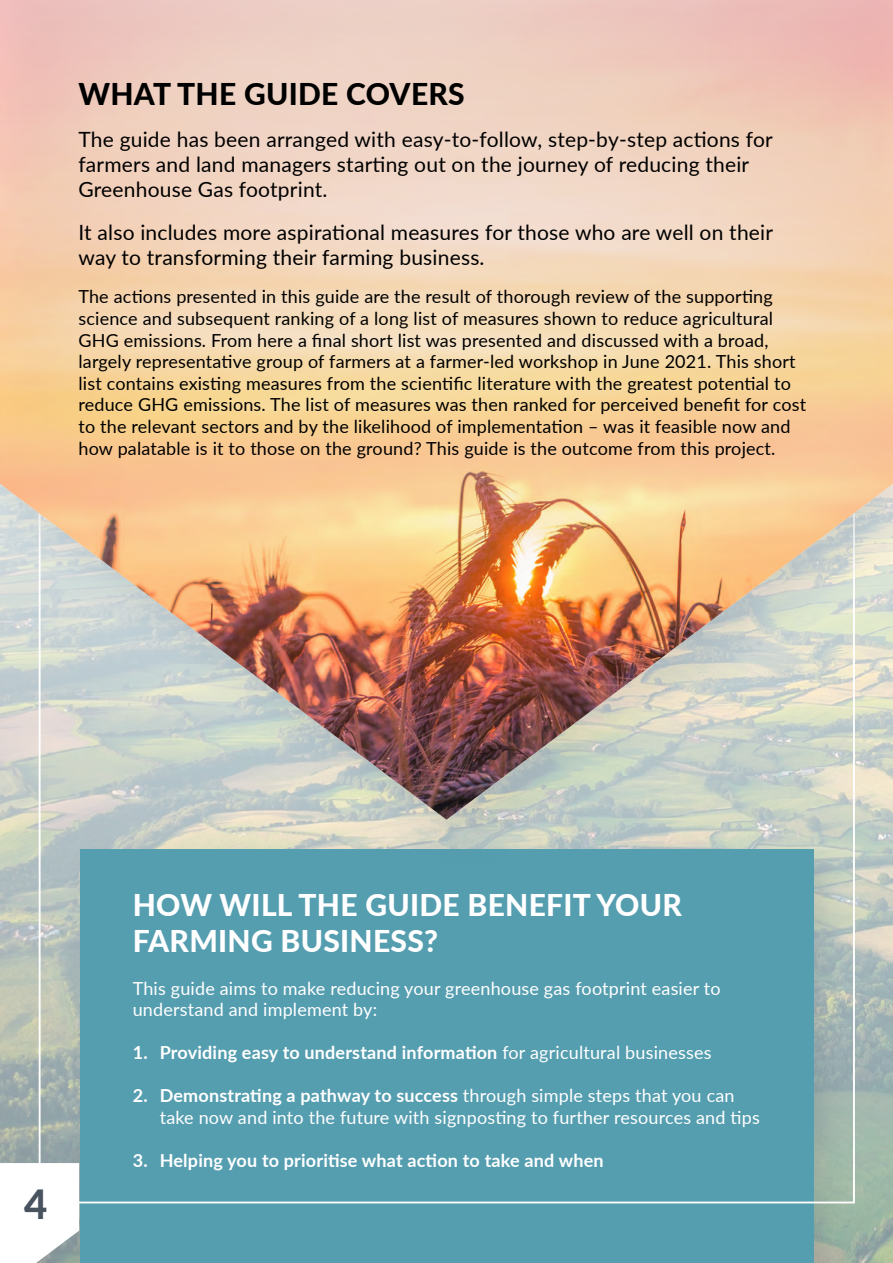
<style>
.page{position:relative;width:893px;height:1263px;background:#fff}
.page>*{position:absolute;margin:0;border:0;box-sizing:border-box;transform-origin:0 0}
.t1{font:800 40.2px "Lato";color:#49535f}
.t2{font:800 30px/36px "Lato";letter-spacing:.01em;color:#fff}
.t3{font:800 30px "Lato";letter-spacing:.01em;color:#000}
.t4{font:21px/25.2px "Lato";letter-spacing:.01em;color:#000}
.t5{font:18px/21.6px "Lato";letter-spacing:.01em;color:#000}
.t6{font:18px/21.6px "Lato";letter-spacing:.01em;color:#fff}
.t7{font:700 18px "Lato";letter-spacing:.01em;color:#fff}
.s1{font-weight:400}
.s2{font-weight:700}
</style>
<div class="page">
<img style="left:0;top:878px;width:893px;height:385px">
<div style="left:66px;top:836px;width:782px;height:427px;background:#49535f;opacity:.15"></div>
<div style="left:80px;top:849px;width:733px;height:414px;background:#559eb0"></div>
<svg style="left:0;top:1163px;width:79px;height:100px"></svg>
<div style="left:0;top:0;width:893px;height:878px;background:#49535f;opacity:.15"></div>
<img style="left:0;top:0;width:893px;height:820px">
<svg style="left:892px;top:0;width:1px;height:111px"></svg>
<h2 class="t3" style="left:78px;top:72px;width:388px">WHAT THE GUIDE COVERS</h2>
<p class="t4" style="left:78px;top:126px;width:696px">The guide has been arranged with easy-to-follow, step-by-step actions for farmers and land managers starting out on the journey of reducing their<br>Greenhouse Gas footprint.</p>
<p class="t4" style="left:78px;top:218px;width:696px">It also includes more aspirational measures for those who are well on their way to transforming their farming business.</p>
<p class="t5" style="left:78px;top:285px;width:729px">The actions presented in this guide are the result of thorough review of the supporting science and subsequent ranking of a long list of measures shown to reduce agricultural GHG emissions. From here a final short list was presented and discussed with a broad, largely representative group of farmers at a farmer-led workshop in June 2021. This short list contains existing measures from the scientific literature with the greatest potential to reduce GHG emissions. The list of measures was then ranked for perceived benefit for cost to the relevant sectors and by the likelihood of implementation – was it feasible now and how palatable is it to those on the ground? This guide is the outcome from this project.</p>
<h1 class="t1" style="left:24px;top:1175px;width:25px">4</h1>
<h2 class="t2" style="left:133px;top:886px;width:551px">HOW WILL THE GUIDE BENEFIT YOUR<br>FARMING BUSINESS?</h2>
<p class="t6" style="left:133px;top:977px;width:589px">This guide aims to make reducing your greenhouse gas footprint easier to understand and implement by:</p>
<p class="t7" style="left:133px;top:1039px;width:580px">1. Providing easy to understand information <span class="s1">for agricultural businesses</span></p>
<p class="t6" style="left:160px;top:1084px;width:602px;text-indent:-27px"><span class="s2">2. Demonstrating a pathway to success</span> through simple steps that you can take now and into the future with signposting to further resources and tips</p>
<p class="t7" style="left:133px;top:1147px;width:472px">3. Helping you to prioritise what action to take and when</p>
</div>
